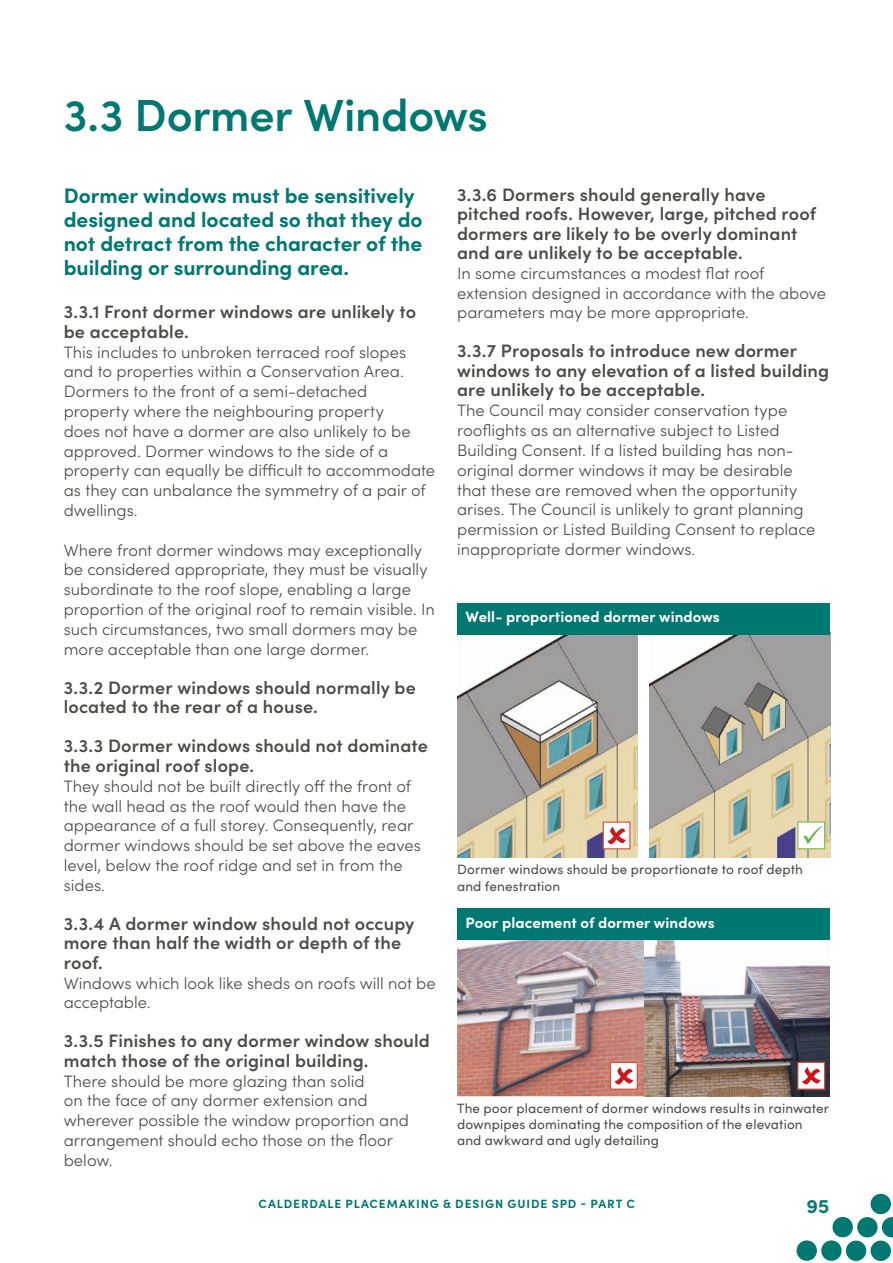
<style>
.page{position:relative;width:893px;height:1263px;background:#fff}
.page>*{position:absolute;margin:0;border:0;box-sizing:border-box;transform-origin:0 0}
.t1{font:600 45px "Sofia Pro";letter-spacing:-.005em;color:#007872}
.t2{font:700 21px/24px "Sofia Pro";letter-spacing:-.005em;color:#007872}
.t3{font:700 19.5px "Sofia Pro";color:#007872}
.t4{font:600 18px/19.5px "Sofia Pro";letter-spacing:.01em;color:#4b4b4a}
.t5{font:300 16.5px/19.8px "Sofia Pro";color:#4b4b4a}
.t6{font:700 15px "Sofia Pro";letter-spacing:.005em;color:#fff}
.t7{font:13.5px/16.2px "Sofia Pro";letter-spacing:.01em;color:#4b4b4a}
.t8{font:700 12px "Sofia Pro";letter-spacing:.08em;color:#007872}
</style>
<div class="page">
<div style="left:871px;top:1194px;width:20px;height:20px;background:#007872;border-radius:50%"></div>
<svg style="left:882px;top:1217px;width:11px;height:20px"></svg>
<div style="left:857px;top:1217px;width:21px;height:20px;background:#007872;border-radius:50%"></div>
<div style="left:832px;top:1217px;width:21px;height:20px;background:#007872;border-radius:50%"></div>
<div style="left:871px;top:1240px;width:20px;height:21px;background:#007872;border-radius:50%"></div>
<div style="left:846px;top:1240px;width:20px;height:21px;background:#007872;border-radius:50%"></div>
<div style="left:821px;top:1240px;width:21px;height:21px;background:#007872;border-radius:50%"></div>
<div style="left:796px;top:1240px;width:21px;height:21px;background:#007872;border-radius:50%"></div>
<div style="left:457px;top:909px;width:372px;height:31px;background:#007872"></div>
<img style="left:457px;top:940px;width:372px;height:156px">
<div style="left:797px;top:1062px;width:28px;height:28px;background:#fff;border:1px solid #d74f38"></div>
<svg style="left:802px;top:1067px;width:19px;height:17px"></svg>
<div style="left:610px;top:1062px;width:28px;height:28px;background:#fff;border:1px solid #d74f38"></div>
<svg style="left:614px;top:1067px;width:19px;height:17px"></svg>
<img style="left:457px;top:634px;width:181px;height:224px">
<img style="left:650px;top:632px;width:180px;height:226px">
<div style="left:457px;top:603px;width:372px;height:31px;background:#007872"></div>
<div style="left:797px;top:821px;width:28px;height:28px;background:#fff;border:1px solid #82be58"></div>
<svg style="left:803px;top:826px;width:19px;height:18px"></svg>
<div style="left:603px;top:821px;width:27px;height:28px;background:#fff;border:1px solid #d74f38"></div>
<svg style="left:607px;top:827px;width:19px;height:17px"></svg>
<h1 class="t1" style="left:64px;top:81px;width:426px">3.3 Dormer Windows</h1>
<p class="t2" style="left:64px;top:182px;width:360px">Dormer windows must be sensitively designed and located so that they do not detract from the character of the building or surrounding area.</p>
<p class="t4" style="left:64px;top:301px;width:354px">3.3.1 Front dormer windows are unlikely to be acceptable.</p>
<p class="t5" style="left:64px;top:341px;width:373px">This includes to unbroken terraced roof slopes and to properties within a Conservation Area.<br>Dormers to the front of a semi-detached property where the neighbouring property<br>does not have a dormer are also unlikely to be approved. Dormer windows to the side of a property can equally be difficult to accommodate as they can unbalance the symmetry of a pair of dwellings.</p>
<p class="t5" style="left:64px;top:539px;width:373px">Where front dormer windows may exceptionally be considered appropriate, they must be visually subordinate to the roof slope, enabling a large proportion of the original roof to remain visible. In such circumstances, two small dormers may be more acceptable than one large dormer.</p>
<p class="t4" style="left:64px;top:676px;width:354px">3.3.2 Dormer windows should normally be located to the rear of a house.</p>
<p class="t4" style="left:64px;top:735px;width:366px">3.3.3 Dormer windows should not dominate the original roof slope.</p>
<p class="t5" style="left:64px;top:775px;width:359px">They should not be built directly off the front of the wall head as the roof would then have the appearance of a full storey. Consequently, rear dormer windows should be set above the eaves level, below the roof ridge and set in from the sides.</p>
<p class="t4" style="left:64px;top:912px;width:352px">3.3.4 A dormer window should not occupy more than half the width or depth of the roof.</p>
<p class="t5" style="left:64px;top:972px;width:373px">Windows which look like sheds on roofs will not be acceptable.</p>
<p class="t4" style="left:64px;top:1030px;width:368px">3.3.5 Finishes to any dormer window should match those of the original building.</p>
<p class="t5" style="left:64px;top:1070px;width:347px">There should be more glazing than solid<br>on the face of any dormer extension and wherever possible the window proportion and arrangement should echo those on the floor below.</p>
<p class="t4" style="left:457px;top:183px;width:360px">3.3.6 Dormers should generally have pitched roofs. However, large, pitched roof dormers are likely to be overly dominant and are unlikely to be acceptable.</p>
<p class="t5" style="left:457px;top:262px;width:370px">In some circumstances a modest flat roof extension designed in accordance with the above parameters may be more appropriate.</p>
<p class="t4" style="left:457px;top:340px;width:374px">3.3.7 Proposals to introduce new dormer windows to any elevation of a listed building are unlikely to be acceptable.</p>
<p class="t5" style="left:457px;top:400px;width:360px">The Council may consider conservation type rooflights as an alternative subject to Listed Building Consent. If a listed building has non&shy;original dormer windows it may be desirable that these are removed when the opportunity arises. The Council is unlikely to grant planning permission or Listed Building Consent to replace inappropriate dormer windows.</p>
<p class="t6" style="left:466px;top:605px;width:256px">Well- proportioned dormer windows</p>
<p class="t7" style="left:457px;top:861px;width:347px">Dormer windows should be proportionate to roof depth and fenestration</p>
<p class="t6" style="left:466px;top:911px;width:250px">Poor placement of dormer windows</p>
<p class="t7" style="left:457px;top:1099px;width:374px">The poor placement of dormer windows results in rainwater downpipes dominating the composition of the elevation and awkward and ugly detailing</p>
<p class="t8" style="left:259px;top:1194px;width:378px">CALDERDALE PLACEMAKING &amp; DESIGN GUIDE SPD - PART C</p>
<p class="t3" style="left:806px;top:1191px;width:24px">95</p>
</div>
